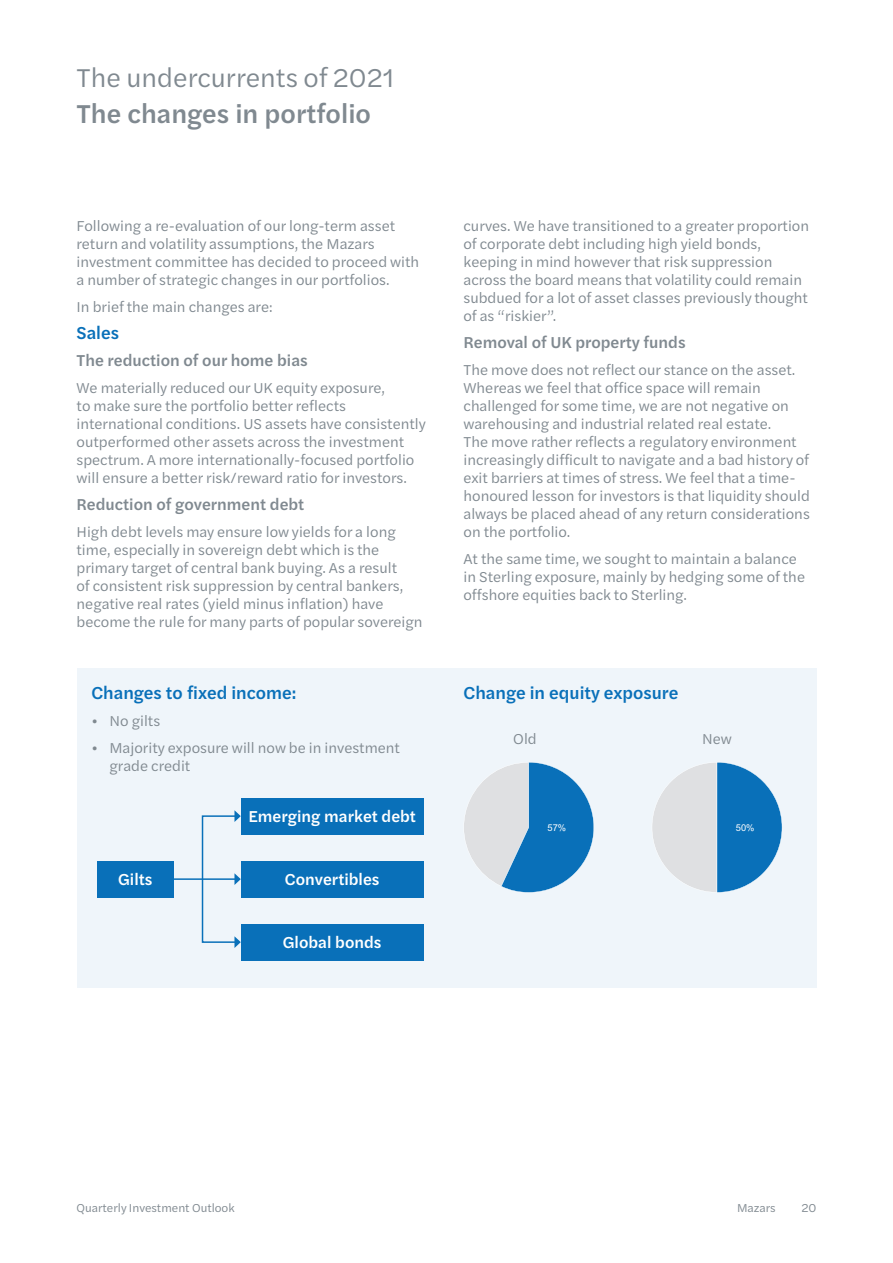
<style>
.page{position:relative;width:893px;height:1263px;background:#fff}
.page>*{position:absolute;margin:0;border:0;box-sizing:border-box;transform-origin:0 0}
.Page_title{font:27px "Halyard Text";color:#808990}
.Page_subtitle{font:500 27px "Halyard Text";color:#808990}
.Subheading{font:500 18px "Halyard Text";color:#0970b9}
.Subheading_2{font:500 16.5px "Halyard Text";color:#808990}
.Subheading_2-2{font:500 16.5px "Halyard Text";color:#fff}
.Body_text{font:15px/18px "Halyard Text";color:#808990}
.t1{font:12px "Halyard Text";color:#808990}
.t2{font:9.3px "Arial";color:#fff}
.s1{font-family:"DIN Next LT Pro"}
</style>
<div class="page">
<div style="left:77px;top:668px;width:739px;height:319px;background:#eff5fa"></div>
<div style="left:97px;top:861px;width:76px;height:36px;background:#0970b9"></div>
<div style="left:241px;top:798px;width:183px;height:36px;background:#0970b9"></div>
<div style="left:241px;top:861px;width:183px;height:36px;background:#0970b9"></div>
<div style="left:241px;top:924px;width:183px;height:36px;background:#0970b9"></div>
<div style="left:202px;top:815px;width:34px;height:128px;border:2px solid #0970b9"></div>
<svg style="left:234px;top:810px;width:7px;height:12px"></svg>
<svg style="left:234px;top:936px;width:7px;height:12px"></svg>
<hr style="left:173px;top:878px;width:62px;height:2px;background:#0970b9">
<svg style="left:234px;top:873px;width:7px;height:12px"></svg>
<svg style="left:464px;top:762px;width:130px;height:130px"></svg>
<svg style="left:652px;top:762px;width:130px;height:130px"></svg>
<p class="Page_title" style="left:77px;top:58px;width:319px">The undercurrents of 2021</p>
<p class="Page_subtitle" style="left:77px;top:94px;width:296px">The changes in portfolio</p>
<p class="Body_text" style="left:77px;top:216px;width:344px">Following a re-evaluation of our long-term asset return and volatility assumptions, the Mazars investment committee has decided to proceed with a number of strategic changes in our portfolios.</p>
<p class="Body_text" style="left:77px;top:297px;width:198px">In brief the main changes are:</p>
<p class="Subheading" style="left:77px;top:320px;width:44px">Sales</p>
<p class="Subheading_2" style="left:77px;top:348px;width:233px">The reduction of our home bias</p>
<p class="Body_text" style="left:77px;top:378px;width:351px">We materially reduced our UK equity exposure,<br>to make sure the portfolio better reflects international conditions. US assets have consistently outperformed other assets across the investment spectrum. A more internationally-focused portfolio will ensure a better risk/reward ratio for investors.</p>
<p class="Subheading_2" style="left:77px;top:492px;width:229px">Reduction of government debt</p>
<p class="Body_text" style="left:77px;top:522px;width:348px">High debt levels may ensure low yields for a long time, especially in sovereign debt which is the primary target of central bank buying. As a result<br>of consistent risk suppression by central bankers, negative real rates (yield minus inflation) have become the rule for many parts of popular sovereign</p>
<p class="Subheading" style="left:91px;top:680px;width:207px">Changes to fixed income:</p>
<p class="Body_text" style="left:91px;top:711px;width:70px"><span class="s1">•</span> No gilts</p>
<p class="Body_text" style="left:109px;top:738px;width:292px;text-indent:-18px"><span class="s1">•</span> Majority exposure will now be in investment grade credit</p>
<p class="Subheading_2-2" style="left:118px;top:867px;width:36px">Gilts</p>
<p class="Subheading_2-2" style="left:248px;top:804px;width:169px">Emerging market debt</p>
<p class="Subheading_2-2" style="left:285px;top:867px;width:96px">Convertibles</p>
<p class="Subheading_2-2" style="left:283px;top:930px;width:100px">Global bonds</p>
<p class="Body_text" style="left:463px;top:216px;width:347px">curves. We have transitioned to a greater proportion of corporate debt including high yield bonds, keeping in mind however that risk suppression across the board means that volatility could remain subdued for a lot of asset classes previously thought of as “riskier”.</p>
<p class="Subheading_2" style="left:463px;top:330px;width:224px">Removal of UK property funds</p>
<p class="Body_text" style="left:463px;top:360px;width:348px">The move does not reflect our stance on the asset.<br>Whereas we feel that office space will remain challenged for some time, we are not negative on warehousing and industrial related real estate.<br>The move rather reflects a regulatory environment increasingly difficult to navigate and a bad history of exit barriers at times of stress. We feel that a time&shy;honoured lesson for investors is that liquidity should always be placed ahead of any return considerations on the portfolio.</p>
<p class="Body_text" style="left:463px;top:549px;width:343px">At the same time, we sought to maintain a balance in Sterling exposure, mainly by hedging some of the offshore equities back to Sterling.</p>
<p class="Subheading" style="left:463px;top:680px;width:216px">Change in equity exposure</p>
<p class="Body_text" style="left:513px;top:729px;width:25px">Old</p>
<p class="Body_text" style="left:702px;top:729px;width:31px">New</p>
<p class="t2" style="left:548px;top:821px;width:20px">57%</p>
<p class="t2" style="left:736px;top:821px;width:20px">50%</p>
<p class="t1" style="left:77px;top:1199px;width:160px">Quarterly Investment Outlook</p>
<p class="t1" style="left:737px;top:1199px;width:40px">Mazars</p>
<p class="t1" style="left:801px;top:1199px;width:17px">20</p>
</div>
